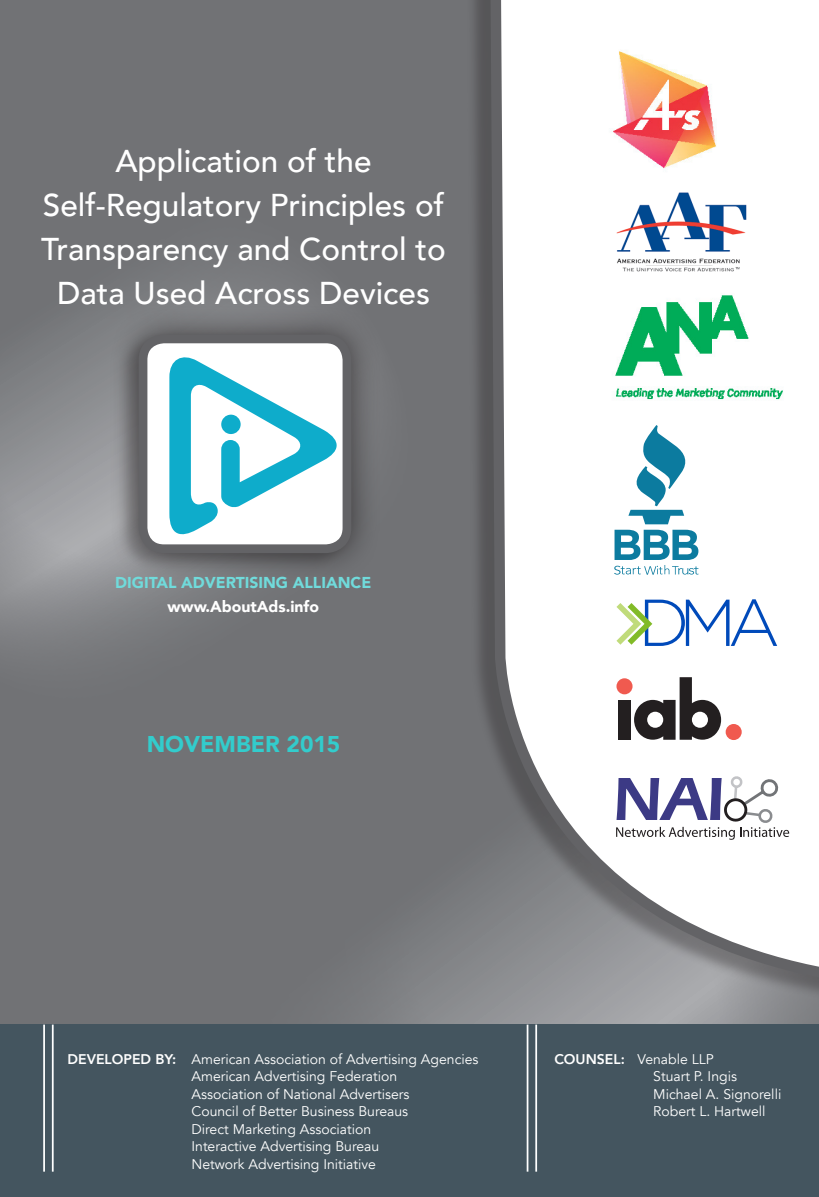
<style>
.page{position:relative;width:819px;height:1197px;background:#fff}
.page>*{position:absolute;margin:0;border:0;box-sizing:border-box;transform-origin:0 0}
.t1{font:500 31.5px/43.8px "Avenir";color:#fff;text-align:center}
.t2{font:900 22.75px "Avenir";color:#3cc}
.t3{font:900 15.75px "Avenir";color:#70dbdb}
.t4{font:900 15.75px "Avenir";color:#fff}
.t5{font:14px "Avenir";color:#fff}
.t6{font:800 14px "Avenir";color:#fff}
</style>
<div class="page">
<div style="left:0;top:0;width:819px;height:1039px;background:#717275"></div>
<svg style="left:361px;top:907px;width:123px;height:117px"></svg>
<svg style="left:0;top:281px;width:305px;height:366px"></svg>
<div style="left:466px;top:0;width:353px;height:1005px;background:#231f20;opacity:.34"></div>
<svg style="left:484px;top:0;width:335px;height:1024px;background:#dcdcdd"></svg>
<div style="left:0;top:1024px;width:819px;height:173px;background:#44555f"></div>
<div style="left:726px;top:724px;width:16px;height:16px;background:#f05a4f;border-radius:50%"></div>
<div style="left:616px;top:678px;width:17px;height:16px;background:#f05a4f;border-radius:50%"></div>
<div style="left:618px;top:700px;width:13px;height:40px;background:#231f20"></div>
<svg style="left:634px;top:677px;width:87px;height:63px;background:#8d8b8c"></svg>
<svg style="left:614px;top:425px;width:85px;height:150px;background:#acd2de"></svg>
<svg style="left:616px;top:776px;width:173px;height:64px;background:#c5c4d4"></svg>
<svg style="left:616px;top:599px;width:161px;height:47px;background:#c9dae4"></svg>
<img style="left:616px;top:193px;width:131px;height:79px">
<img style="left:593px;top:289px;width:214px;height:126px">
<img style="left:590px;top:26px;width:162px;height:155px">
<hr style="left:43px;top:1025px;width:2px;height:147px;background:#fff">
<hr style="left:527px;top:1025px;width:1px;height:147px;background:#fff">
<hr style="left:52px;top:1025px;width:2px;height:147px;background:#fff">
<hr style="left:535px;top:1025px;width:2px;height:147px;background:#fff">
<div style="left:109px;top:305px;width:272px;height:278px;background:#231f20;opacity:.75"></div>
<div style="left:143px;top:339px;width:204px;height:210px;background:#fff;border-radius:21px"></div>
<div style="left:139px;top:335px;width:212px;height:218px;border:9px solid #636366;border-radius:21px"></div>
<svg style="left:169px;top:357px;width:168px;height:177px"></svg>
<div style="left:221px;top:415px;width:20px;height:19px;background:#0eaccb;border-radius:50%"></div>
<p class="t1" style="left:41px;top:138px;width:406px">Application of the<br>Self-Regulatory Principles of<br>Transparency and Control to<br>Data Used Across Devices</p>
<p class="t3" style="left:115px;top:569px;width:258px">DIGITAL ADVERTISING ALLIANCE</p>
<p class="t4" style="left:167px;top:593px;width:153px">www.AboutAds.info</p>
<p class="t2" style="left:147px;top:725px;width:195px">NOVEMBER 2015</p>
<p class="t5" style="left:192px;top:1051px;width:289px">American Association of Advertising Agencies</p>
<p class="t5" style="left:192px;top:1068px;width:207px">American Advertising Federation</p>
<p class="t5" style="left:192px;top:1086px;width:220px">Association of National Advertisers</p>
<p class="t5" style="left:192px;top:1103px;width:218px">Council of Better Business Bureaus</p>
<p class="t5" style="left:192px;top:1121px;width:181px">Direct Marketing Association</p>
<p class="t5" style="left:192px;top:1138px;width:189px">Interactive Advertising Bureau</p>
<p class="t5" style="left:192px;top:1156px;width:186px">Network Advertising Initiative</p>
<p class="t6" style="left:68px;top:1048px;width:110px">DEVELOPED BY:</p>
<p class="t6" style="left:554px;top:1048px;width:72px">COUNSEL:</p>
<p class="t5" style="left:638px;top:1051px;width:78px">Venable LLP</p>
<p class="t5" style="left:653px;top:1068px;width:85px">Stuart P. Ingis</p>
<p class="t5" style="left:653px;top:1086px;width:130px">Michael A. Signorelli</p>
<p class="t5" style="left:653px;top:1103px;width:114px">Robert L. Hartwell</p>
</div>
